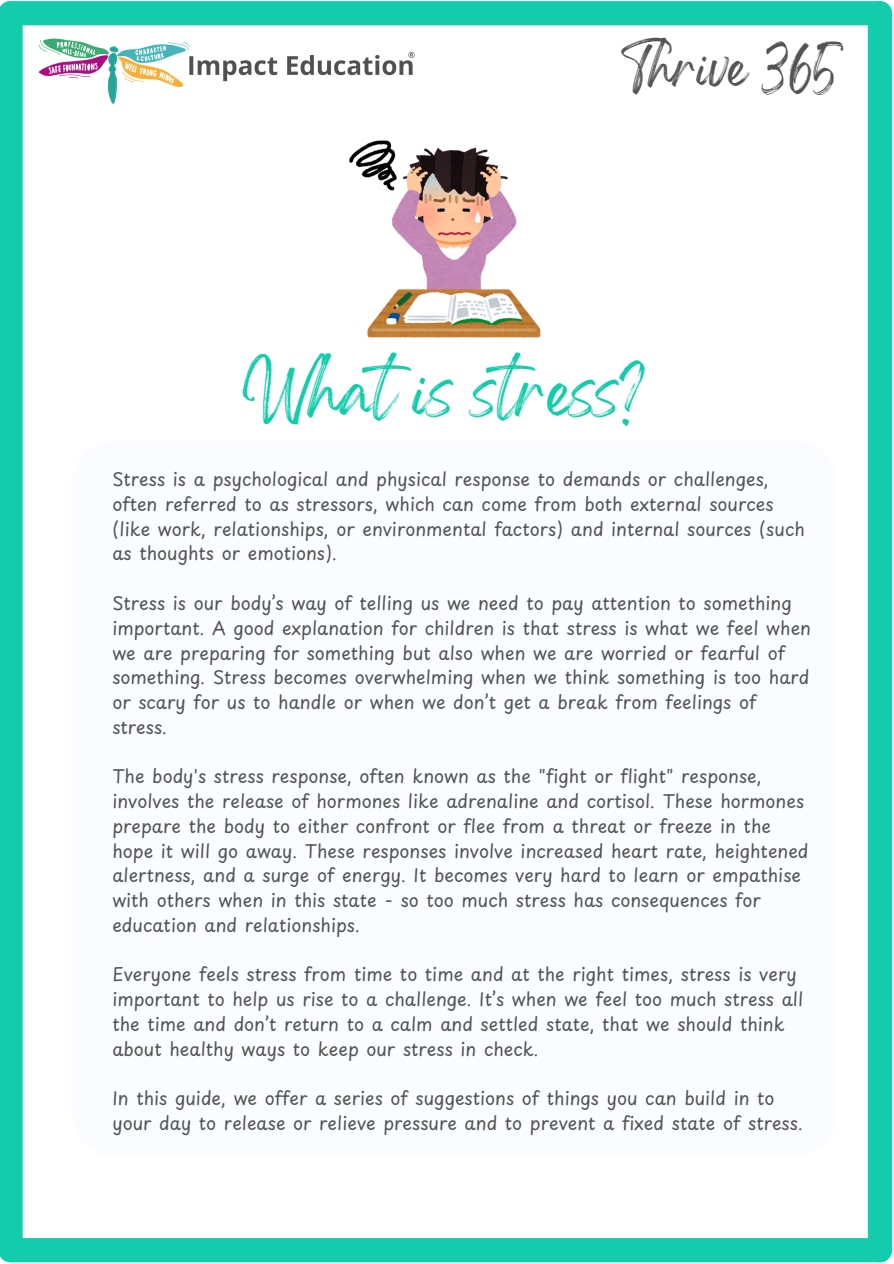
<style>
.page{position:relative;width:894px;height:1264px;background:#fff}
.page>*{position:absolute;margin:0;border:0;box-sizing:border-box;transform-origin:0 0}
.t1{font:49.2px "Gellatio";color:#13ccac}
.t2{font:38.1px "Gellatio";color:#545454}
.t3{font:18px/24.8px "Playpen Sans";color:#545454}
</style>
<div class="page">
<div style="left:10px;top:1px;width:869px;height:24px;background:#13ccac"></div>
<div style="left:11px;top:1237px;width:868px;height:25px;background:#13ccac"></div>
<div style="left:0;top:13px;width:23px;height:1237px;background:#13ccac"></div>
<div style="left:867px;top:13px;width:24px;height:1237px;background:#13ccac"></div>
<img style="left:23px;top:1px;width:408px;height:140px">
<img style="left:349px;top:141px;width:191px;height:197px">
<h2 class="t2" style="left:621px;top:59px;width:220px">Thrive 365</h2>
<p class="t1" style="left:243px;top:380px;width:405px">Whatis stress?</p>
<h1 class="t3" style="left:112px;top:466px;width:693px">Stress is a psychological and physical response to demands or challenges, often referred to as stressors, which can come from both external sources (like work, relationships, or environmental factors) and internal sources (such as thoughts or emotions).</h1>
<p class="t3" style="left:112px;top:590px;width:700px">Stress is our body’s way of telling us we need to pay attention to something important. A good explanation for children is that stress is what we feel when we are preparing for something but also when we are worried or fearful of something. Stress becomes overwhelming when we think something is too hard or scary for us to handle or when we don’t get a break from feelings of stress.</p>
<p class="t3" style="left:112px;top:763px;width:697px">The body's stress response, often known as the "fight or flight" response, involves the release of hormones like adrenaline and cortisol. These hormones prepare the body to either confront or flee from a threat or freeze in the hope it will go away. These responses involve increased heart rate, heightened alertness, and a surge of energy. It becomes very hard to learn or empathise with others when in this state - so too much stress has consequences for education and relationships.</p>
<p class="t3" style="left:112px;top:961px;width:692px">Everyone feels stress from time to time and at the right times, stress is very important to help us rise to a challenge. It’s when we feel too much stress all the time and don’t return to a calm and settled state, that we should think about healthy ways to keep our stress in check.</p>
<p class="t3" style="left:112px;top:1085px;width:691px">In this guide, we offer a series of suggestions of things you can build in to your day to release or relieve pressure and to prevent a fixed state of stress.</p>
</div>
